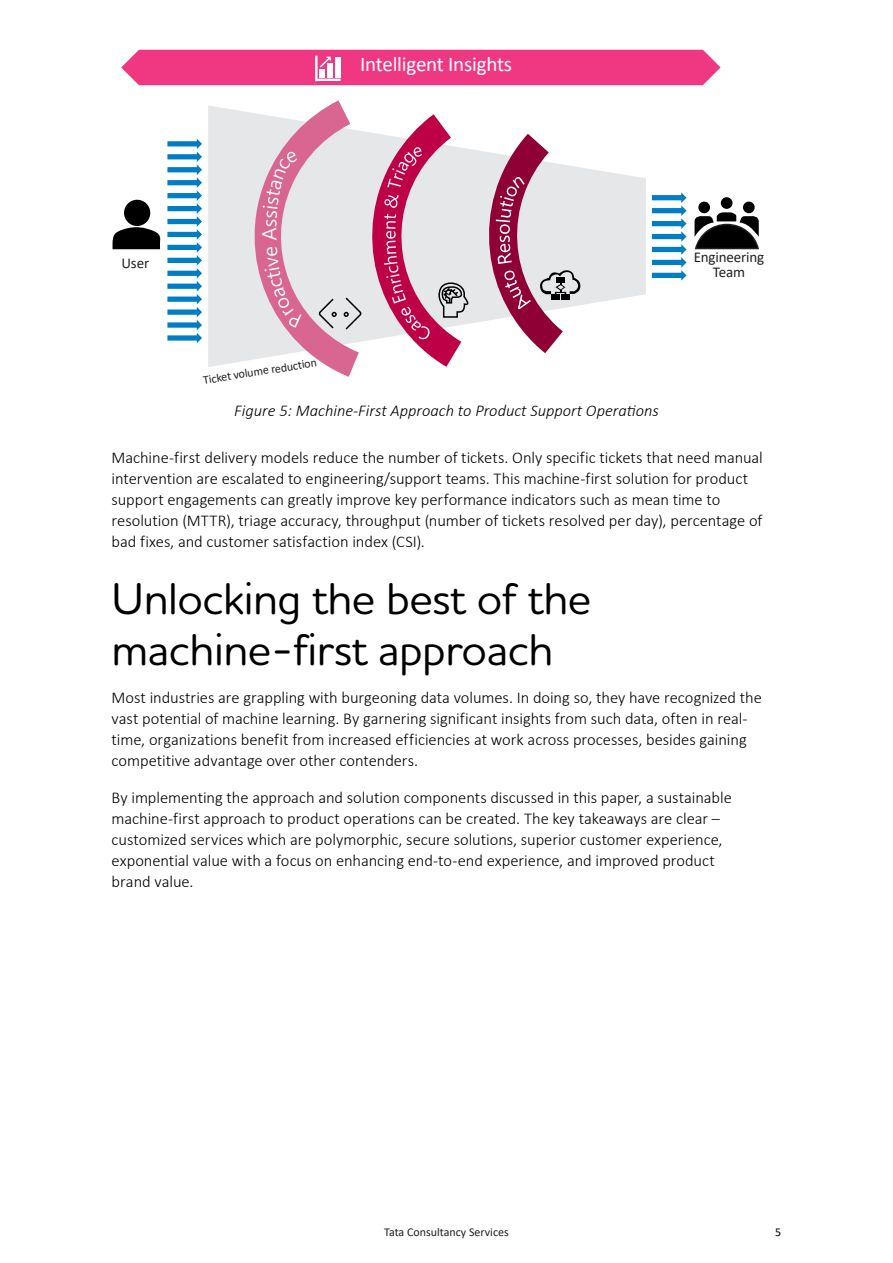
<style>
.page{position:relative;width:893px;height:1263px;background:#fff}
.page>*{position:absolute;margin:0;border:0;box-sizing:border-box;transform-origin:0 0}
.t1{font:500 45px/51px "Houschka Rounded";letter-spacing:-.01em;color:#000}
.t2{font:21px "Calibri";letter-spacing:-.01em;color:#fff}
.t3{font:300 16.5px/21px "Calibri";letter-spacing:-.005em;color:#000}
.t4{font:italic 300 16.5px "Calibri";color:#000}
.t5{font:15px/15px "Calibri";letter-spacing:-.01em;color:#231f20;text-align:center}
.t6{font:12px "Calibri";color:#1e2323}
.t7{font:12px "Calibri";color:#231f20}
.t8{font:12px "Calibri";color:#000}
</style>
<div class="page">
<svg style="left:208px;top:105px;width:438px;height:262px;fill:#e6e7e9"></svg>
<svg style="left:167px;top:139px;width:35px;height:204px"></svg>
<svg style="left:652px;top:192px;width:34px;height:89px"></svg>
<div style="left:121px;top:50px;width:600px;height:35px;background:#f03782"></div>
<div style="left:124px;top:200px;width:26px;height:26px;background:#000;border-radius:50%"></div>
<svg style="left:113px;top:227px;width:48px;height:22px"></svg>
<div style="left:698px;top:202px;width:12px;height:11px;background:#000;border-radius:50%"></div>
<div style="left:743px;top:202px;width:12px;height:11px;background:#000;border-radius:50%"></div>
<div style="left:721px;top:197px;width:11px;height:12px;background:#000;border-radius:50%"></div>
<svg style="left:694px;top:212px;width:65px;height:38px"></svg>
<svg style="left:234px;top:100px;width:346px;height:277px"></svg>
<p class="t2" style="left:360px;top:50px;width:153px">Intelligent Insights</p>
<p class="t5" style="left:122px;top:255px;width:29px">User</p>
<p class="t5" style="left:694px;top:249px;width:72px">Engineering<br>Team</p>
<p class="t7" style="left:202px;top:372px;width:116px;rotate:-9deg">Ticket volume reduction</p>
<p class="t4" style="left:234px;top:400px;width:426px">Figure 5: Machine-First Approach to Product Support Operations</p>
<p class="t3" style="left:112px;top:446px;width:653px">Machine-first delivery models reduce the number of tickets. Only specific tickets that need manual intervention are escalated to engineering/support teams. This machine-first solution for product support engagements can greatly improve key performance indicators such as mean time to resolution (MTTR), triage accuracy, throughput (number of tickets resolved per day), percentage of bad fixes, and customer satisfaction index (CSI).</p>
<h1 class="t1" style="left:112px;top:572px;width:481px">Unlocking the best of the machine-first approach</h1>
<p class="t3" style="left:112px;top:686px;width:652px">Most industries are grappling with burgeoning data volumes. In doing so, they have recognized the vast potential of machine learning. By garnering significant insights from such data, often in real&shy;time, organizations benefit from increased efficiencies at work across processes, besides gaining competitive advantage over other contenders.</p>
<p class="t3" style="left:112px;top:787px;width:622px">By implementing the approach and solution components discussed in this paper, a sustainable machine-first approach to product operations can be created. The key takeaways are clear – customized services which are polymorphic, secure solutions, superior customer experience, exponential value with a focus on enhancing end-to-end experience, and improved product brand value.</p>
<p class="t6" style="left:384px;top:1223px;width:126px">Tata Consultancy Services</p>
<p class="t8" style="left:775px;top:1223px;width:8px">5</p>
</div>
